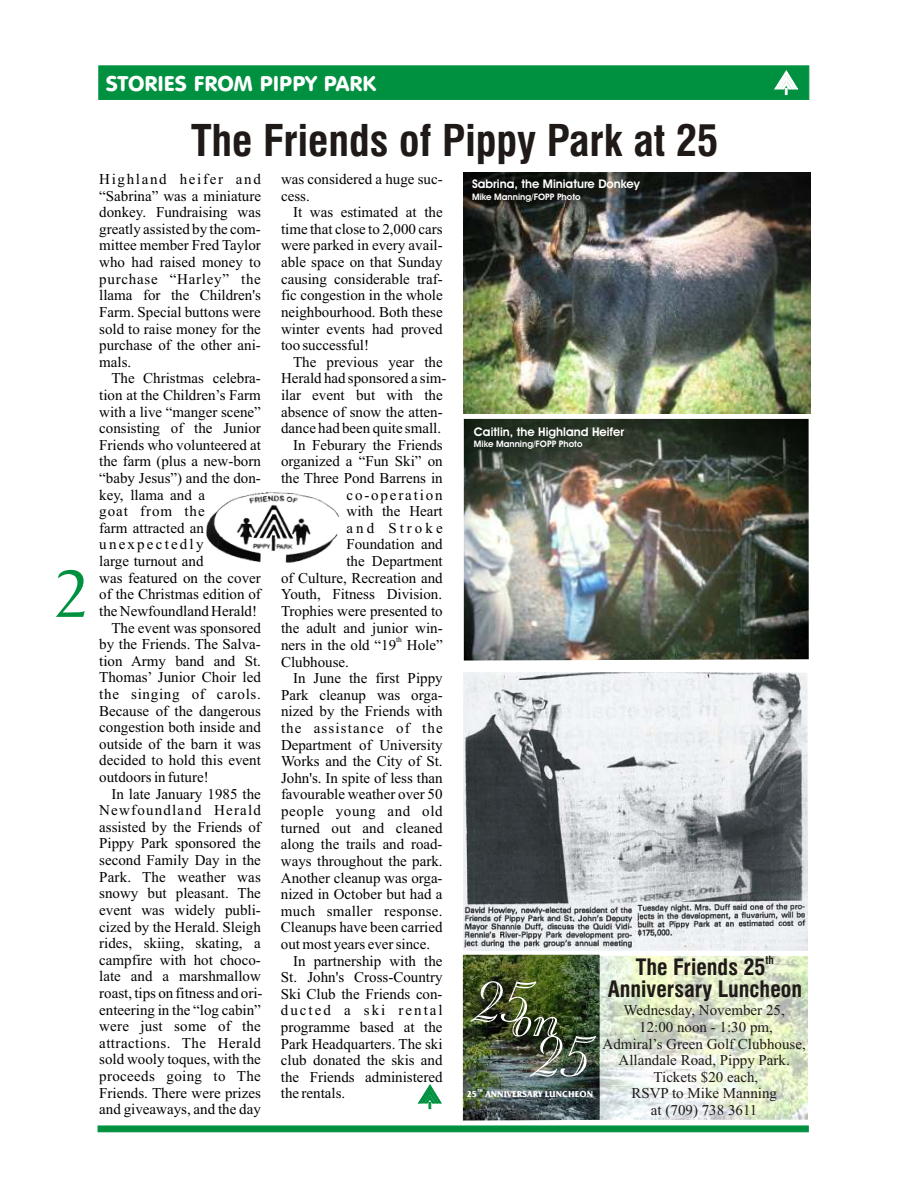
<style>
.page{position:relative;width:918px;height:1188px;background:#fff}
.page>*{position:absolute;margin:0;border:0;box-sizing:border-box;transform-origin:0 0}
.t1{font:90.75px "Stuyvesant BT";color:#fff}
.t2{font:72px "Baker Signet BT";color:#009140}
.t3{font:700 condensed 42.6px "Swiss 721 BT";color:#1f1a17}
.t4{font:700 condensed 22.05px/21.8px "Swiss 721 BT";color:#1f1a17;text-align:center}
.t5{font:21px "VAG Rounded BT";color:#fff}
.t6{font:15px/16.6px "Times New Roman";color:#000}
.t7{font:15px/16.6px "Times New Roman";color:#1f1a17;text-align:center}
.t8{font:15px "Times New Roman";letter-spacing:.02em;color:#000}
.t9{font:15px "Times New Roman";letter-spacing:.03em;color:#000}
.t10{font:15px "Times New Roman";letter-spacing:.05em;color:#000}
.t11{font:15px "Times New Roman";letter-spacing:.075em;color:#000}
.t12{font:15px "Times New Roman";letter-spacing:.08em;color:#000}
.t13{font:15px "Times New Roman";letter-spacing:.04em;color:#000}
.t14{font:15px "Times New Roman";letter-spacing:.13em;color:#000}
.t15{font:15px "Times New Roman";letter-spacing:.125em;color:#000}
.t16{font:15px "Times New Roman";letter-spacing:.145em;color:#000}
.t17{font:15px "Times New Roman";letter-spacing:.065em;color:#000}
.t18{font:15px "Times New Roman";letter-spacing:.2em;color:#000}
.t19{font:700 12px "Avant Garde IT Cby BT";color:#fff}
.t20{font:700 condensed 11.1px "Swiss 721 BT";color:#1f1a17}
.t21{font:700 9px "Avant Garde IT Cby BT";color:#fff}
.t22{font:700 8.7px "Friz Quadrata IT Cby BT";color:#fff}
.t23{font:7.5px "Times New Roman";color:#000}
.t24{font:700 4.35px "Friz Quadrata IT Cby BT";color:#fff}
</style>
<div class="page">
<img style="left:463px;top:955px;width:344px;height:166px">
<div style="left:98px;top:66px;width:711px;height:34px;background:#009140"></div>
<svg style="left:98px;top:1126px;width:711px;height:6px"></svg>
<svg style="left:419px;top:1085px;width:22px;height:24px"></svg>
<img style="left:464px;top:172px;width:346px;height:241px">
<img style="left:464px;top:419px;width:345px;height:242px">
<img style="left:464px;top:672px;width:344px;height:278px">
<img style="left:206px;top:491px;width:133px;height:72px">
<h2 class="t2" style="left:53px;top:562px;width:39px">2</h2>
<h3 class="t5" style="left:106px;top:75px;width:271px">STORIES FROM PIPPY PARK</h3>
<h3 class="t3" style="left:191px;top:123px;width:529px">The Friends of Pippy Park at 25</h3>
<p class="t6" style="left:99px;top:172px;width:163px;text-align:justify">Highland heifer and “Sabrina” was a miniature donkey. Fundraising was greatly assisted by the com&shy;mittee member Fred Taylor who had raised money to purchase “Harley” the llama for the Children's Farm. Special buttons were sold to raise money for the purchase of the other ani&shy;mals.</p>
<p class="t6" style="left:111px;top:371px;width:151px">The Christmas celebra-</p>
<p class="t6" style="left:99px;top:388px;width:163px">tion at the Children’s Farm</p>
<p class="t6" style="left:99px;top:405px;width:163px">with a live “manger scene”</p>
<p class="t6" style="left:99px;top:421px;width:163px">consisting of the Junior</p>
<p class="t6" style="left:99px;top:438px;width:163px">Friends who volunteered at</p>
<p class="t6" style="left:99px;top:454px;width:163px">the farm (plus a new-born</p>
<p class="t6" style="left:99px;top:471px;width:163px">“baby Jesus”) and the don-</p>
<p class="t6" style="left:99px;top:488px;width:107px">key, llama and a</p>
<p class="t17" style="left:99px;top:506px;width:107px">goat from the</p>
<p class="t6" style="left:99px;top:521px;width:106px">farm attracted an</p>
<p class="t16" style="left:99px;top:539px;width:106px">unexpectedly</p>
<p class="t6" style="left:99px;top:554px;width:106px">large turnout and</p>
<p class="t6" style="left:99px;top:571px;width:163px">was featured on the cover</p>
<p class="t6" style="left:99px;top:587px;width:163px">of the Christmas edition of</p>
<p class="t6" style="left:99px;top:604px;width:159px">the Newfoundland Herald!</p>
<p class="t6" style="left:111px;top:621px;width:151px">The event was sponsored</p>
<p class="t6" style="left:99px;top:637px;width:163px">by the Friends. The Salva-</p>
<p class="t6" style="left:99px;top:654px;width:163px">tion Army band and St.</p>
<p class="t6" style="left:99px;top:670px;width:163px">Thomas’ Junior Choir led</p>
<p class="t10" style="left:99px;top:689px;width:163px">the singing of carols.</p>
<p class="t6" style="left:99px;top:704px;width:163px">Because of the dangerous</p>
<p class="t6" style="left:99px;top:720px;width:163px">congestion both inside and</p>
<p class="t6" style="left:99px;top:737px;width:163px">outside of the barn it was</p>
<p class="t6" style="left:99px;top:754px;width:163px">decided to hold this event</p>
<p class="t6" style="left:99px;top:770px;width:111px">outdoors in future!</p>
<p class="t6" style="left:111px;top:787px;width:151px">In late January 1985 the</p>
<p class="t12" style="left:99px;top:805px;width:163px">Newfoundland Herald</p>
<p class="t6" style="left:99px;top:820px;width:163px">assisted by the Friends of</p>
<p class="t6" style="left:99px;top:837px;width:163px">Pippy Park sponsored the</p>
<p class="t6" style="left:99px;top:853px;width:163px">second Family Day in the</p>
<p class="t6" style="left:99px;top:870px;width:163px">Park. The weather was</p>
<p class="t6" style="left:99px;top:886px;width:163px">snowy but pleasant. The</p>
<p class="t6" style="left:99px;top:903px;width:163px">event was widely publi-</p>
<p class="t6" style="left:99px;top:920px;width:163px">cized by the Herald. Sleigh</p>
<p class="t6" style="left:99px;top:936px;width:163px">rides, skiing, skating, a</p>
<p class="t6" style="left:99px;top:953px;width:163px">campfire with hot choco-</p>
<p class="t6" style="left:99px;top:969px;width:163px">late and a marshmallow</p>
<p class="t6" style="left:99px;top:986px;width:165px">roast, tips on fitness and ori-</p>
<p class="t6" style="left:99px;top:1003px;width:163px">enteering in the “log cabin”</p>
<p class="t6" style="left:99px;top:1019px;width:163px">were just some of the</p>
<p class="t9" style="left:99px;top:1037px;width:163px">attractions. The Herald</p>
<p class="t6" style="left:99px;top:1053px;width:163px">sold wooly toques, with the</p>
<p class="t8" style="left:99px;top:1071px;width:163px">proceeds going to The</p>
<p class="t6" style="left:99px;top:1086px;width:163px">Friends. There were prizes</p>
<p class="t6" style="left:99px;top:1102px;width:163px">and giveaways, and the day</p>
<p class="t6" style="left:281px;top:172px;width:163px">was considered a huge suc&shy;cess.</p>
<p class="t6" style="left:281px;top:205px;width:163px;text-align:justify;text-indent:12px">It was estimated at the time that close to 2,000 cars were parked in every avail&shy;able space on that Sunday causing considerable traf&shy;fic congestion in the whole neighbourhood. Both these winter events had proved too successful!</p>
<p class="t6" style="left:293px;top:355px;width:151px">The previous year the</p>
<p class="t6" style="left:281px;top:371px;width:167px">Herald had sponsored a sim-</p>
<p class="t6" style="left:281px;top:388px;width:163px">ilar event but with the</p>
<p class="t6" style="left:281px;top:405px;width:163px">absence of snow the atten-</p>
<p class="t6" style="left:281px;top:421px;width:162px">dance had been quite small.</p>
<p class="t6" style="left:293px;top:438px;width:151px">In Feburary the Friends</p>
<p class="t6" style="left:281px;top:454px;width:163px">organized a “Fun Ski” on</p>
<p class="t6" style="left:281px;top:471px;width:163px">the Three Pond Barrens in</p>
<p class="t15" style="left:347px;top:489px;width:98px">co-operation</p>
<p class="t6" style="left:347px;top:504px;width:98px">with the Heart</p>
<p class="t18" style="left:347px;top:522px;width:98px">and Stroke</p>
<p class="t6" style="left:346px;top:538px;width:98px">Foundation and</p>
<p class="t6" style="left:346px;top:554px;width:98px">the Department</p>
<p class="t6" style="left:281px;top:571px;width:163px">of Culture, Recreation and</p>
<p class="t6" style="left:281px;top:587px;width:163px">Youth, Fitness Division.</p>
<p class="t6" style="left:281px;top:604px;width:163px">Trophies were presented to</p>
<p class="t6" style="left:281px;top:621px;width:163px">the adult and junior win-</p>
<p class="t23" style="left:396px;top:637px;width:7px">th</p>
<p class="t6" style="left:281px;top:638px;width:163px">ners in the old “19 Hole”<br>Clubhouse.</p>
<p class="t6" style="left:293px;top:671px;width:151px">In June the first Pippy</p>
<p class="t6" style="left:281px;top:688px;width:163px">Park cleanup was orga-</p>
<p class="t6" style="left:281px;top:704px;width:163px">nized by the Friends with</p>
<p class="t11" style="left:281px;top:723px;width:163px">the assistance of the</p>
<p class="t6" style="left:281px;top:738px;width:163px">Department of University</p>
<p class="t6" style="left:281px;top:754px;width:163px">Works and the City of St.</p>
<p class="t6" style="left:281px;top:771px;width:163px">John's. In spite of less than</p>
<p class="t6" style="left:281px;top:788px;width:163px">favourable weather over 50</p>
<p class="t13" style="left:281px;top:806px;width:163px">people young and old</p>
<p class="t6" style="left:281px;top:821px;width:163px">turned out and cleaned</p>
<p class="t6" style="left:281px;top:837px;width:163px">along the trails and road-</p>
<p class="t6" style="left:281px;top:854px;width:163px">ways throughout the park.</p>
<p class="t6" style="left:281px;top:871px;width:163px">Another cleanup was orga-</p>
<p class="t6" style="left:281px;top:887px;width:163px">nized in October but had a</p>
<p class="t8" style="left:281px;top:905px;width:163px">much smaller response.</p>
<p class="t6" style="left:281px;top:920px;width:163px">Cleanups have been carried</p>
<p class="t6" style="left:281px;top:937px;width:151px">out most years ever since.</p>
<p class="t6" style="left:293px;top:954px;width:151px">In partnership with the</p>
<p class="t6" style="left:281px;top:970px;width:163px">St. John's Cross-Country</p>
<p class="t6" style="left:281px;top:987px;width:163px">Ski Club the Friends con-</p>
<p class="t14" style="left:281px;top:1005px;width:163px">ducted a ski rental</p>
<p class="t6" style="left:281px;top:1020px;width:163px">programme based at the</p>
<p class="t6" style="left:281px;top:1037px;width:163px">Park Headquarters. The ski</p>
<p class="t6" style="left:281px;top:1053px;width:163px">club donated the skis and</p>
<p class="t6" style="left:281px;top:1070px;width:163px">the Friends administered</p>
<p class="t6" style="left:281px;top:1087px;width:66px">the rentals.</p>
<p class="t19" style="left:472px;top:179px;width:169px">Sabrina, the Miniature Donkey</p>
<p class="t21" style="left:472px;top:193px;width:110px">Mike Manning/FOPP Photo</p>
<p class="t19" style="left:474px;top:426px;width:152px">Caitlin, the Highland Heifer</p>
<p class="t21" style="left:474px;top:440px;width:110px">Mike Manning/FOPP Photo</p>
<p class="t20" style="left:766px;top:956px;width:10px">th</p>
<h3 class="t4" style="left:608px;top:958px;width:196px">The Friends 25<br>Anniversary Luncheon</h3>
<h1 class="t1" style="left:474px;top:967px;width:118px">25on25</h1>
<p class="t7" style="left:603px;top:1003px;width:205px">Wednesday, November 25,<br>12:00 noon - 1:30 pm,<br>Admiral’s Green Golf Clubhouse,<br>Allandale Road, Pippy Park.<br>Tickets $20 each,<br>RSVP to Mike Manning<br>at (709) 738 3611</p>
<p class="t24" style="left:477px;top:1089px;width:7px">TH</p>
<p class="t22" style="left:467px;top:1090px;width:128px">25 ANNIVERSARY LUNCHEON</p>
</div>
